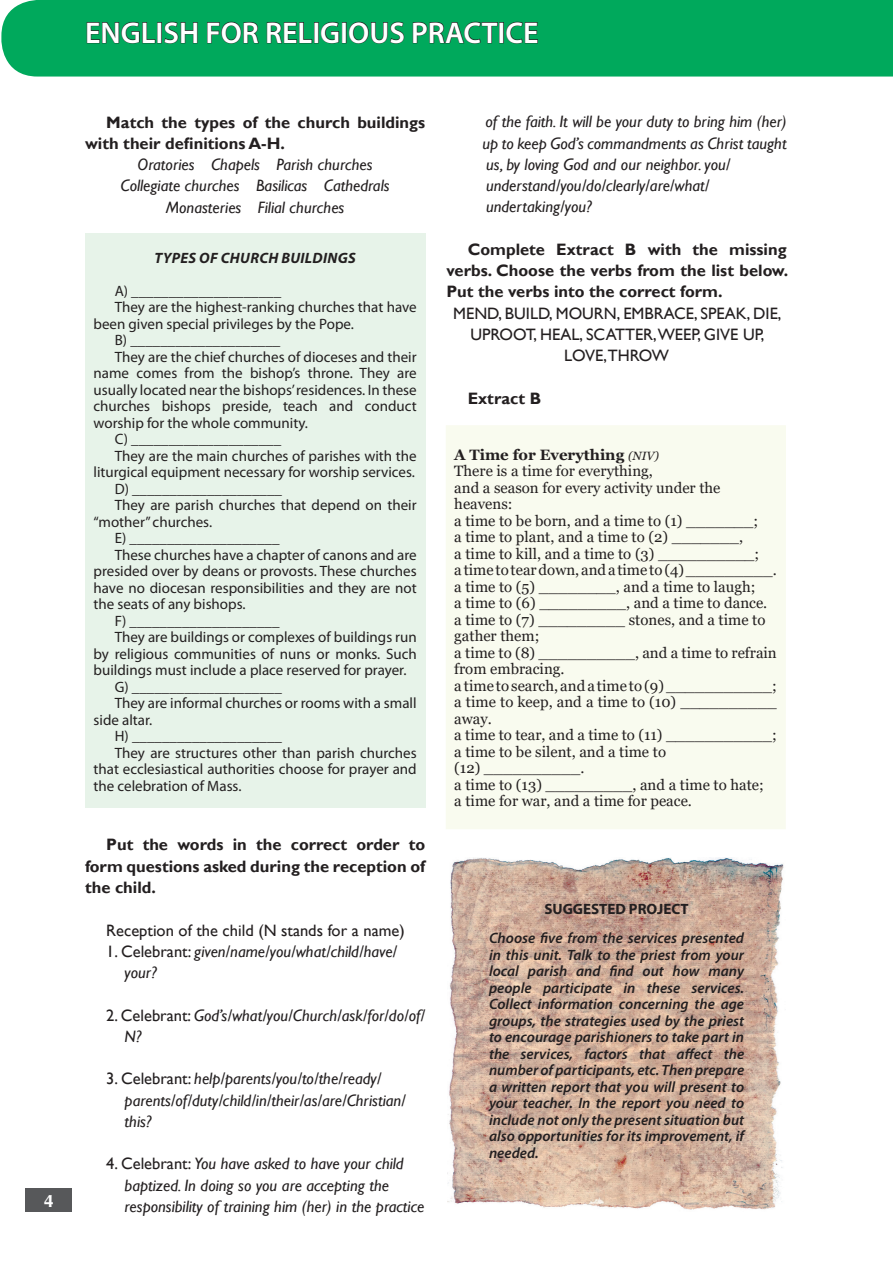
<style>
.page{position:relative;width:893px;height:1263px;background:#fff}
.page>*{position:absolute;margin:0;border:0;box-sizing:border-box;transform-origin:0 0}
.t1{font:600 30px "Myriad Pro";color:#fff}
.t2{font:700 18px "Zapf Humnst EU";color:#fff}
.t3{font:italic 16.5px/21.3px "Gill Sans";color:#231f20}
.t4{font:700 16.5px/21.3px "Gill Sans";color:#231f20;text-align:justify}
.t5{font:16.5px/21.3px "Gill Sans";color:#231f20;text-align:center}
.t6{font:15px "Myriad Pro";color:#231f20}
.t7{font:15px/16.5px "Georgia";color:#231f20}
.t8{font:italic 600 15px/16.5px "Myriad Pro";color:#231f20;text-align:justify}
.t9{font:italic 700 15px "Myriad Pro";letter-spacing:.02em;color:#231f20}
.t10{font:700 15px "Myriad Pro";color:#231f20}
.s1{font-style:normal}
.s2{font-weight:700}
.s3{font-style:italic;font-size:12px}
</style>
<div class="page">
<div style="left:1px;top:0;width:892px;height:77px;background:#00a95c"></div>
<div style="left:26px;top:1188px;width:46px;height:24px;background:#57585a"></div>
<svg style="left:86px;top:22px;width:70px;height:22px;background:#08854c"></svg>
<div style="left:157px;top:22px;width:5px;height:21px;border:1px solid #231f20"></div>
<svg style="left:164px;top:21px;width:34px;height:23px"></svg>
<svg style="left:207px;top:21px;width:52px;height:23px"></svg>
<svg style="left:266px;top:22px;width:46px;height:22px"></svg>
<div style="left:314px;top:22px;width:5px;height:21px;border:1px solid #231f20"></div>
<svg style="left:321px;top:22px;width:18px;height:22px"></svg>
<div style="left:342px;top:22px;width:4px;height:21px;border:1px solid #231f20"></div>
<svg style="left:349px;top:21px;width:55px;height:23px"></svg>
<svg style="left:412px;top:19px;width:86px;height:25px;background:#078c4f"></svg>
<div style="left:499px;top:22px;width:5px;height:21px;border:1px solid #231f20"></div>
<svg style="left:506px;top:21px;width:32px;height:23px"></svg>
<img style="left:447px;top:858px;width:337px;height:352px">
<div style="left:85px;top:234px;width:340px;height:574px;background:#e7f3e9"></div>
<div style="left:446px;top:425px;width:340px;height:404px;background:#f9fbef"></div>
<p class="t2" style="left:44px;top:1190px;width:11px">4</p>
<h1 class="t1" style="left:85px;top:14px;width:455px">ENGLISH FOR RELIGIOUS PRACTICE</h1>
<p class="t4" style="left:85px;top:112px;width:342px;text-indent:21px">Match the types of the church buildings with their definitions A-H.</p>
<p class="t3" style="left:121px;top:154px;width:271px;text-align:center">Oratories Chapels Parish churches<br>Collegiate churches Basilicas Cathedrals<br>Monasteries Filial churches</p>
<p class="t9" style="left:154px;top:248px;width:203px">TYPES OF CHURCH BUILDINGS</p>
<p class="t6" style="left:115px;top:281px;width:168px">A) ____________________</p>
<p class="t6" style="left:115px;top:298px;width:303px">They are the highest-ranking churches that have</p>
<p class="t6" style="left:94px;top:314px;width:262px">been given special privileges by the Pope.</p>
<p class="t6" style="left:115px;top:331px;width:167px">B) ____________________</p>
<p class="t6" style="left:115px;top:347px;width:303px">They are the chief churches of dioceses and their</p>
<p class="t6" style="left:94px;top:364px;width:325px">name comes from the bishop’s throne. They are</p>
<p class="t6" style="left:94px;top:380px;width:325px">usually located near the bishops’ residences. In these</p>
<p class="t6" style="left:94px;top:397px;width:325px">churches bishops preside, teach and conduct</p>
<p class="t6" style="left:94px;top:413px;width:216px">worship for the whole community.</p>
<p class="t6" style="left:115px;top:430px;width:168px">C) ____________________</p>
<p class="t6" style="left:115px;top:446px;width:303px">They are the main churches of parishes with the</p>
<p class="t6" style="left:94px;top:463px;width:323px">liturgical equipment necessary for worship services.</p>
<p class="t6" style="left:115px;top:479px;width:169px">D) ____________________</p>
<p class="t6" style="left:115px;top:496px;width:303px">They are parish churches that depend on their</p>
<p class="t6" style="left:94px;top:512px;width:120px">“mother” churches.</p>
<p class="t6" style="left:115px;top:529px;width:166px">E) ____________________</p>
<p class="t6" style="left:115px;top:545px;width:303px">These churches have a chapter of canons and are</p>
<p class="t6" style="left:94px;top:562px;width:325px">presided over by deans or provosts. These churches</p>
<p class="t6" style="left:94px;top:578px;width:325px">have no diocesan responsibilities and they are not</p>
<p class="t6" style="left:94px;top:595px;width:154px">the seats of any bishops.</p>
<p class="t6" style="left:115px;top:611px;width:166px">F) ____________________</p>
<p class="t6" style="left:115px;top:628px;width:303px">They are buildings or complexes of buildings run</p>
<p class="t6" style="left:94px;top:644px;width:325px">by religious communities of nuns or monks. Such</p>
<p class="t6" style="left:94px;top:661px;width:314px">buildings must include a place reserved for prayer.</p>
<p class="t6" style="left:115px;top:677px;width:169px">G) ____________________</p>
<p class="t6" style="left:115px;top:694px;width:303px">They are informal churches or rooms with a small</p>
<p class="t6" style="left:94px;top:710px;width:60px">side altar.</p>
<p class="t6" style="left:115px;top:727px;width:169px">H) ____________________</p>
<p class="t6" style="left:115px;top:743px;width:303px">They are structures other than parish churches</p>
<p class="t6" style="left:94px;top:760px;width:325px">that ecclesiastical authorities choose for prayer and</p>
<p class="t6" style="left:94px;top:776px;width:149px">the celebration of Mass.</p>
<p class="t4" style="left:85px;top:835px;width:342px;text-indent:21px">Put the words in the correct order to form questions asked during the reception of the child.</p>
<p class="t5" style="left:106px;top:919px;width:300px">Reception of the child (N stands for a name)</p>
<p class="t3" style="left:125px;top:941px;width:274px;text-indent:-18px"><span class="s1">1. Celebrant:</span> given/name/you/what/child/have/ your?</p>
<p class="t3" style="left:125px;top:1004px;width:302px;text-indent:-18px"><span class="s1">2. Celebrant:</span> God’s/what/you/Church/ask/for/do/of/<br>N?</p>
<p class="t3" style="left:125px;top:1068px;width:283px;text-indent:-18px"><span class="s1">3. Celebrant:</span> help/parents/you/to/the/ready/ parents/of/duty/child/in/their/as/are/Christian/ this?</p>
<p class="t3" style="left:125px;top:1153px;width:301px;text-indent:-18px"><span class="s1">4. Celebrant:</span> You have asked to have your child baptized. In doing so you are accepting the responsibility of training him (her) in the practice</p>
<p class="t3" style="left:482px;top:111px;width:306px">of the faith. It will be your duty to bring him (her) up to keep God’s commandments as Christ taught us, by loving God and our neighbor. you/ understand/you/do/clearly/are/what/ undertaking/you?</p>
<p class="t4" style="left:446px;top:239px;width:343px;text-indent:21px">Complete Extract B with the missing verbs. Choose the verbs from the list below.<br>Put the verbs into the correct form.</p>
<p class="t5" style="left:453px;top:303px;width:330px">MEND, BUILD, MOURN, EMBRACE, SPEAK, DIE,<br>UPROOT, HEAL, SCATTER,WEEP, GIVE UP,<br>LOVE,THROW</p>
<p class="t4" style="left:468px;top:388px;width:75px">Extract B</p>
<p class="t7" style="left:454px;top:446px;width:324px"><span class="s2">A Time for Everything</span> <span class="s3">(NIV)<br></span>There is a time for everything,<br>and a season for every activity under the heavens:<br>a time to be born, and a time to (1) _______;<br>a time to plant, and a time to (2) _______,<br>a time to kill, and a time to (3) __________;<br>a time to tear down, and a time to (4) _________. a time to (5) ________, and a time to laugh;<br>a time to (6) _________, and a time to dance. a time to (7) _________ stones, and a time to gather them;<br>a time to (8) __________, and a time to refrain from embracing.<br>a time to search, and a time to (9) ___________; a time to keep, and a time to (10) __________ away.<br>a time to tear, and a time to (11) ___________; a time to be silent, and a time to<br>(12) __________.<br>a time to (13) _________, and a time to hate;<br>a time for war, and a time for peace.</p>
<p class="t10" style="left:544px;top:899px;width:146px">SUGGESTED PROJECT</p>
<p class="t8" style="left:489px;top:929px;width:257px">Choose five from the services presented in this unit. Talk to the priest from your local parish and find out how many people participate in these services.<br>Collect information concerning the age groups, the strategies used by the priest to encourage parishioners to take part in the services, factors that affect the number of participants, etc. Then prepare a written report that you will present to your teacher. In the report you need to include not only the present situation but also opportunities for its improvement, if needed.</p>
</div>
